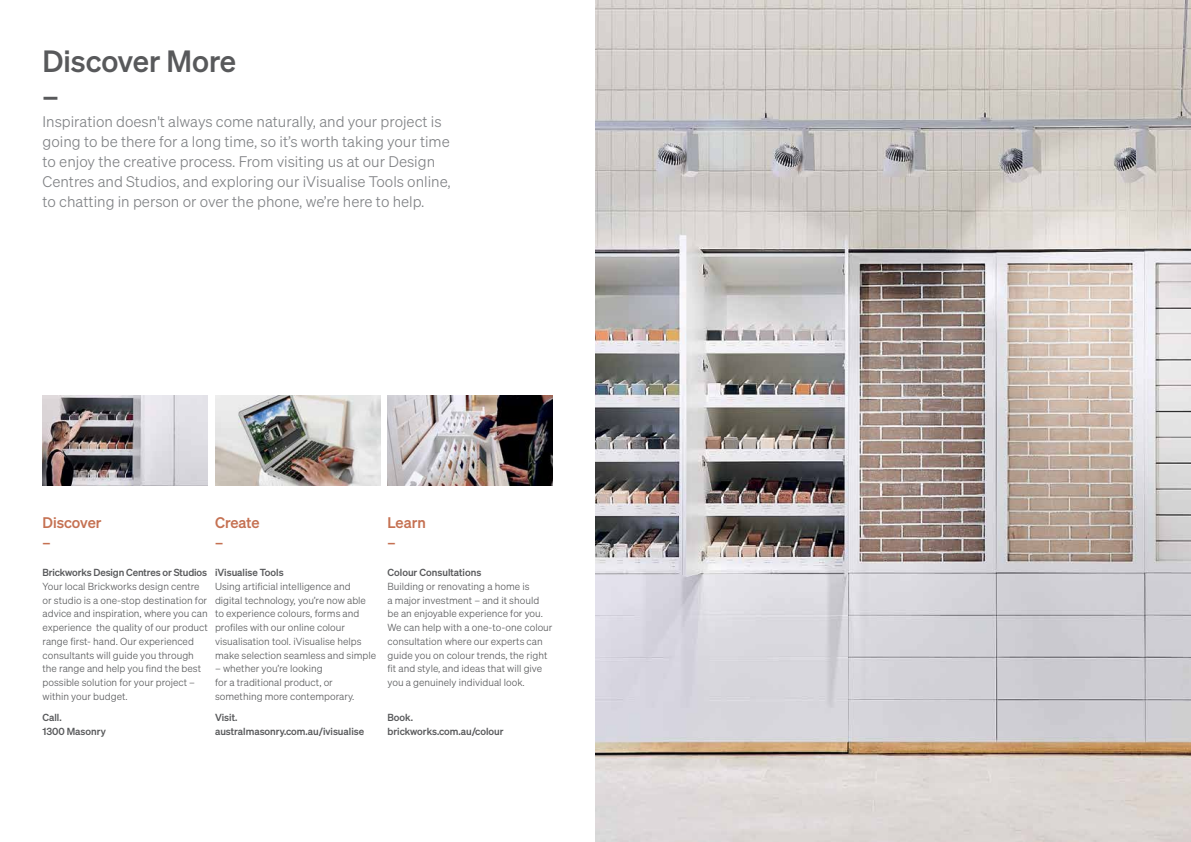
<style>
.page{position:relative;width:1191px;height:842px;background:#fff}
.page>*{position:absolute;margin:0;border:0;box-sizing:border-box;transform-origin:0 0}
.t1{font:30px/35px "Sohne Kraftig";color:#58595b}
.t2{font:15px/20px "Sohne Leicht";color:#808285}
.t3{font:15px/20px "Sohne Kraftig";color:#c57152}
.t4{font:10px/13.8px "Sohne Leicht";color:#58595b}
.t5{font:10px/13.8px "Sohne Kraftig";color:#58595b}
</style>
<div class="page">
<img style="left:43px;top:395px;width:165px;height:90px">
<img style="left:215px;top:395px;width:165px;height:90px">
<img style="left:387px;top:395px;width:166px;height:90px">
<img style="left:595px;top:0;width:596px;height:842px">
<h1 class="t1" style="left:43px;top:43px;width:195px">Discover More –</h1>
<p class="t2" style="left:43px;top:111px;width:410px">Inspiration doesn't always come naturally, and your project is going to be there for a long time, so it’s worth taking your time to enjoy the creative process. From visiting us at our Design Centres and Studios, and exploring our iVisualise Tools online, to chatting in person or over the phone, we’re here to help.</p>
<h2 class="t3" style="left:215px;top:512px;width:46px">Create –</h2>
<p class="t5" style="left:215px;top:565px;width:70px">iVisualise Tools</p>
<p class="t4" style="left:215px;top:579px;width:163px">Using artificial intelligence and digital technology, you’re now able to experience colours, forms and profiles with our online colour visualisation tool. iVisualise helps make selection seamless and simple</p>
<p class="t4" style="left:215px;top:662px;width:141px">– whether you’re looking<br>for a traditional product, or something more contemporary.</p>
<h2 class="t3" style="left:43px;top:512px;width:60px">Discover –</h2>
<p class="t5" style="left:43px;top:565px;width:166px">Brickworks Design Centres or Studios</p>
<p class="t4" style="left:43px;top:579px;width:167px">Your local Brickworks design centre or studio is a one-stop destination for advice and inspiration, where you can experience the quality of our product range first- hand. Our experienced consultants will guide you through the range and help you find the best possible solution for your project – within your budget.</p>
<p class="t5" style="left:43px;top:710px;width:65px">Call.<br>1300 Masonry</p>
<p class="t5" style="left:215px;top:710px;width:151px">Visit. australmasonry.com.au/ivisualise</p>
<h2 class="t3" style="left:387px;top:512px;width:40px">Learn –</h2>
<p class="t5" style="left:387px;top:565px;width:95px">Colour Consultations</p>
<p class="t4" style="left:387px;top:579px;width:166px">Building or renovating a home is<br>a major investment – and it should be an enjoyable experience for you.<br>We can help with a one-to-one colour consultation where our experts can guide you on colour trends, the right fit and style, and ideas that will give you a genuinely individual look.</p>
<p class="t5" style="left:387px;top:710px;width:118px">Book. brickworks.com.au/colour</p>
</div>
